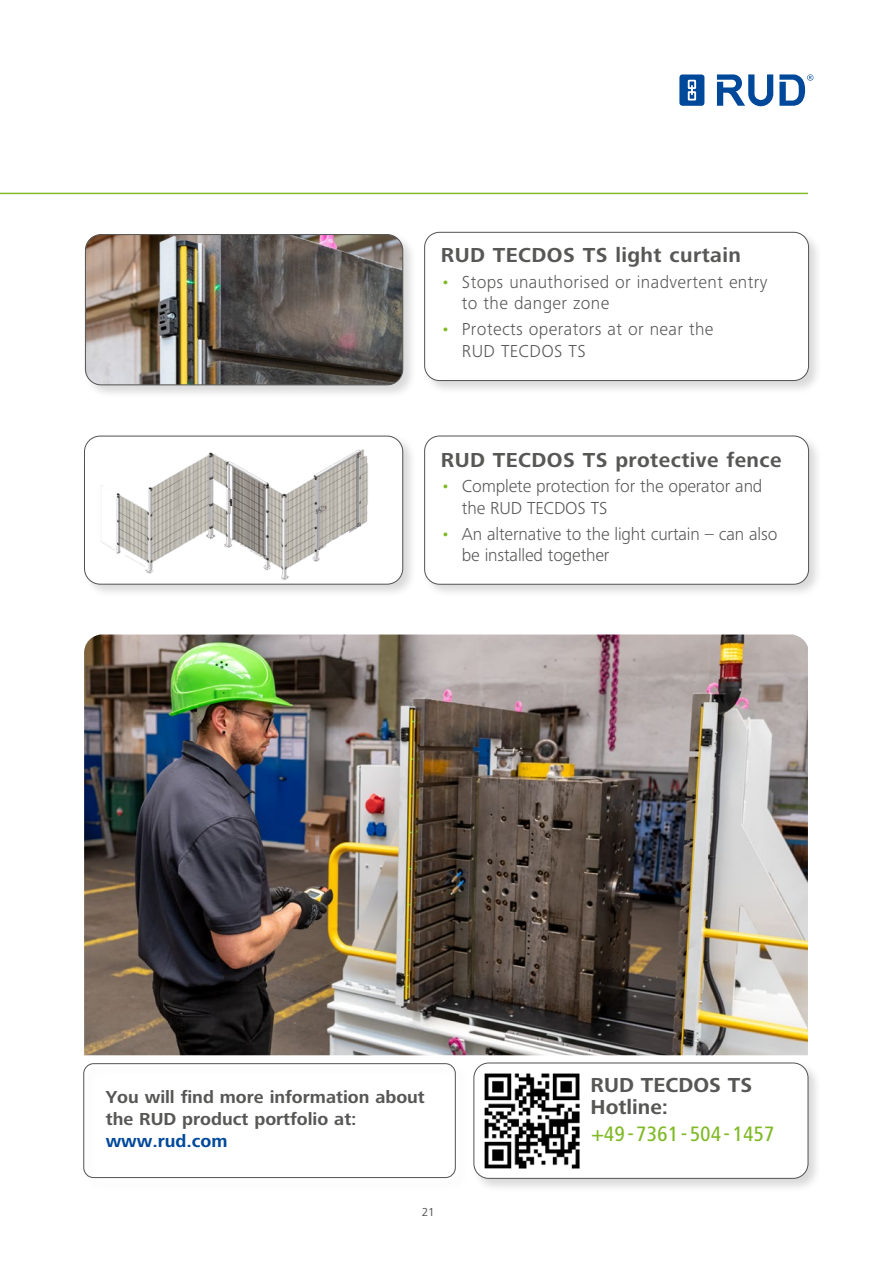
<style>
.page{position:relative;width:893px;height:1263px;background:#fff}
.page>*{position:absolute;margin:0;border:0;box-sizing:border-box;transform-origin:0 0}
.t1{font:500 condensed 21.6px "Frutiger Next LTW1 G";color:#80ba27}
.t2{font:700 21px "Frutiger Next LTW1 G";letter-spacing:.02em;color:#575756}
.t3{font:700 21px/21.6px "Frutiger Next LTW1 G";color:#575756}
.t4{font:300 18px/21.6px "Frutiger Next LTW1 G";letter-spacing:-.01em;color:#575756}
.t5{font:300 18px/21.6px "Frutiger Next LTW1 G";letter-spacing:.02em;color:#575756}
.t6{font:700 18px/21.6px "Frutiger Next LTW1 G";color:#575756}
.t7{font:700 18px "Frutiger Next LTW1 G";color:#00489a}
.t8{font:12px "Frutiger Next LTW1 G";color:#525251}
.s1{color:#80ba27}
</style>
<div class="page">
<svg style="left:679px;top:74px;width:25px;height:32px"></svg>
<svg style="left:717px;top:74px;width:56px;height:32px"></svg>
<svg style="left:779px;top:74px;width:34px;height:32px"></svg>
<div style="left:83px;top:232px;width:334px;height:167px;background:#000;opacity:.15"></div>
<img style="left:85px;top:235px;width:318px;height:150px">
<div style="left:85px;top:234px;width:318px;height:151px;border:1px solid #525251;border-radius:16px"></div>
<hr style="left:0;top:193px;width:808px;height:1px;background:#80ba27">
<div style="left:471px;top:1060px;width:351px;height:133px;background:#000;opacity:.15"></div>
<div style="left:474px;top:1063px;width:334px;height:115px;background:#fff;border-radius:15px"></div>
<div style="left:474px;top:1063px;width:334px;height:116px;border:1px solid #525251;border-radius:15px"></div>
<div style="left:422px;top:433px;width:401px;height:166px;background:#000;opacity:.15"></div>
<div style="left:425px;top:436px;width:384px;height:148px;background:#fff;border-radius:15px"></div>
<div style="left:424px;top:436px;width:385px;height:148px;border:1px solid #525251;border-radius:15px"></div>
<div style="left:82px;top:433px;width:335px;height:166px;background:#000;opacity:.15"></div>
<div style="left:84px;top:436px;width:319px;height:148px;background:#fff;border-radius:16px"></div>
<img style="left:95px;top:436px;width:273px;height:148px">
<div style="left:84px;top:436px;width:319px;height:148px;border:1px solid #525251;border-radius:16px"></div>
<div style="left:422px;top:230px;width:401px;height:165px;background:#000;opacity:.15"></div>
<div style="left:425px;top:232px;width:384px;height:149px;background:#fff;border-radius:15px"></div>
<div style="left:424px;top:232px;width:385px;height:149px;border:1px solid #525251;border-radius:15px"></div>
<div style="left:83px;top:1063px;width:373px;height:115px;border:1px solid #525251;border-radius:10px"></div>
<img style="left:84px;top:634px;width:724px;height:421px">
<img style="left:484px;top:1073px;width:96px;height:96px">
<p class="t2" style="left:441px;top:243px;width:302px">RUD TECDOS TS light curtain</p>
<p class="t5" style="left:462px;top:271px;width:307px;text-indent:-21px"><span class="s1">•</span> Stops unauthorised or inadvertent entry to the danger zone</p>
<p class="t5" style="left:462px;top:318px;width:253px;text-indent:-21px"><span class="s1">•</span> Protects operators at or near the<br>RUD TECDOS TS</p>
<p class="t2" style="left:441px;top:447px;width:342px">RUD TECDOS TS protective fence</p>
<p class="t4" style="left:462px;top:476px;width:302px;text-indent:-21px"><span class="s1">•</span> Complete protection for the operator and the RUD TECDOS TS</p>
<p class="t4" style="left:462px;top:523px;width:317px;text-indent:-21px"><span class="s1">•</span> An alternative to the light curtain – can also be installed together</p>
<p class="t6" style="left:106px;top:1087px;width:321px">You will find more information about the RUD product portfolio at:</p>
<p class="t7" style="left:106px;top:1130px;width:123px">www.rud.com</p>
<p class="t8" style="left:422px;top:1205px;width:15px">21</p>
<p class="t3" style="left:591px;top:1075px;width:163px">RUD TECDOS TS<br>Hotline:</p>
<p class="t1" style="left:591px;top:1122px;width:184px">+49-7361-504-1457</p>
</div>
